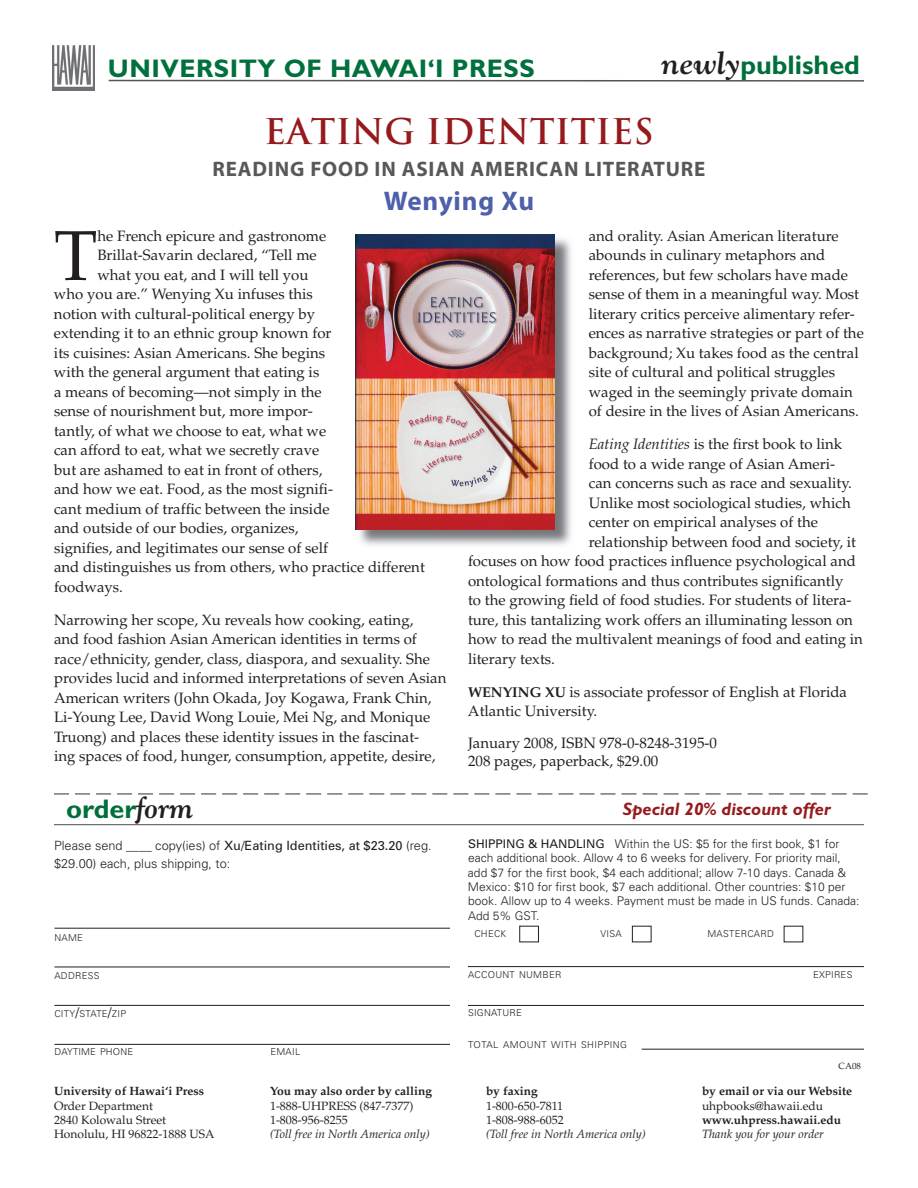
<style>
.page{position:relative;width:918px;height:1188px;background:#fff}
.page>*{position:absolute;margin:0;border:0;box-sizing:border-box;transform-origin:0 0}
.t1{font:70.65px "Palatino";color:#231f20}
.t2{font:700 34.5px "Trajan";letter-spacing:.01em;color:#961a1d}
.t3{font:700 27px "Gill Sans";color:#006f3c}
.t4{font:700 27px "Myriad Pro";letter-spacing:.03em;color:#4f60ab}
.t5{font:700 25.5px "Gill Sans";letter-spacing:.02em;color:#00703d}
.t6{font:700 21px "Myriad";letter-spacing:.04em;color:#57585a}
.t7{font:italic 700 18px "Gill Sans";color:#961a1d}
.t8{font:15px/19.5px "Palatino";color:#231f20}
.t9{font:300 12.75px/18px "Univers";color:#231f20}
.t10{font:300 12px/14.4px "Univers";color:#231f20}
.t11{font:12px "Palatino";color:#231f20}
.t12{font:700 12px "Palatino";color:#231f20}
.t13{font:italic 12px "Palatino";color:#231f20}
.t14{font:300 9.45px "Univers";letter-spacing:.03em;color:#231f20}
.t15{font:9px "Palatino";color:#231f20}
.s1{font-family:"Goudy";font-style:italic;font-size:31.5px;color:#231f20}
.s2{font-family:"Goudy";font-style:italic;font-size:30px;color:#231f20}
.s3{font-weight:400}
.s4{font-size:13.5px}
.s5{font-style:italic}
.s6{font-weight:700;font-size:14.25px}
.s7{font-family:"Univers 55 Hawn";font-weight:400}
</style>
<div class="page">
<hr style="left:109px;top:80px;width:755px;height:2px;background:#545557">
<hr style="left:54px;top:824px;width:810px;height:1px;background:#4b4c4d">
<div style="left:519px;top:926px;width:20px;height:16px;border:1px solid #231f20"></div>
<hr style="left:468px;top:966px;width:396px;height:1px;background:#231f20">
<hr style="left:468px;top:1005px;width:396px;height:1px;background:#231f20">
<hr style="left:54px;top:928px;width:396px;height:1px;background:#231f20">
<hr style="left:54px;top:967px;width:396px;height:1px;background:#231f20">
<hr style="left:54px;top:1005px;width:396px;height:1px;background:#231f20">
<hr style="left:54px;top:1044px;width:396px;height:1px;background:#231f20">
<hr style="left:642px;top:1049px;width:222px;height:1px;background:#231f20">
<img style="left:53px;top:45px;width:42px;height:45px">
<svg style="left:54px;top:794px;width:814px;height:1px"></svg>
<img style="left:356px;top:235px;width:216px;height:311px">
<img style="left:355px;top:234px;width:199px;height:295px">
<h3 class="t5" style="left:108px;top:53px;width:428px">UNIVERSITY OF HAWAI‘I PRESS</h3>
<h3 class="t3" style="left:662px;top:49px;width:200px"><span class="s1">newly</span>published</h3>
<h2 class="t2" style="left:264px;top:110px;width:391px">EATING IDENTITIES</h2>
<h3 class="t6" style="left:213px;top:158px;width:494px">READING FOOD IN ASIAN AMERICAN LITERATURE</h3>
<h3 class="t4" style="left:384px;top:186px;width:152px">Wenying Xu</h3>
<h1 class="t1" style="left:54px;top:214px;width:45px">T</h1>
<p class="t8" style="left:97px;top:226px;width:231px">he French epicure and gastronome</p>
<p class="t8" style="left:97px;top:246px;width:221px">Brillat-Savarin declared, “Tell me</p>
<p class="t8" style="left:97px;top:265px;width:213px">what you eat, and I will tell you</p>
<p class="t8" style="left:54px;top:285px;width:260px">who you are.” Wenying Xu infuses this</p>
<p class="t8" style="left:54px;top:304px;width:263px">notion with cultural-political energy by</p>
<p class="t8" style="left:54px;top:324px;width:279px">extending it to an ethnic group known for</p>
<p class="t8" style="left:54px;top:343px;width:273px">its cuisines: Asian Americans. She begins</p>
<p class="t8" style="left:54px;top:363px;width:267px">with the general argument that eating is</p>
<p class="t8" style="left:54px;top:382px;width:269px">a means of becoming—not simply in the</p>
<p class="t8" style="left:54px;top:402px;width:260px">sense of nourishment but, more impor-</p>
<p class="t8" style="left:54px;top:421px;width:274px">tantly, of what we choose to eat, what we</p>
<p class="t8" style="left:54px;top:441px;width:267px">can afford to eat, what we secretly crave</p>
<p class="t8" style="left:54px;top:460px;width:270px">but are ashamed to eat in front of others,</p>
<p class="t8" style="left:54px;top:480px;width:281px">and how we eat. Food, as the most signifi-</p>
<p class="t8" style="left:54px;top:499px;width:277px">cant medium of traffic between the inside</p>
<p class="t8" style="left:54px;top:519px;width:246px">and outside of our bodies, organizes,</p>
<p class="t8" style="left:54px;top:538px;width:276px">signifies, and legitimates our sense of self</p>
<p class="t8" style="left:54px;top:558px;width:372px">and distinguishes us from others, who practice different</p>
<p class="t8" style="left:54px;top:577px;width:70px">foodways.</p>
<p class="t8" style="left:54px;top:610px;width:394px">Narrowing her scope, Xu reveals how cooking, eating,<br>and food fashion Asian American identities in terms of race/ethnicity, gender, class, diaspora, and sexuality. She provides lucid and informed interpretations of seven Asian American writers (John Okada, Joy Kogawa, Frank Chin, Li-Young Lee, David Wong Louie, Mei Ng, and Monique Truong) and places these identity issues in the fascinat-<br>ing spaces of food, hunger, consumption, appetite, desire,</p>
<h3 class="t3" style="left:66px;top:793px;width:129px">order<span class="s2">form</span></h3>
<p class="t9" style="left:54px;top:837px;width:379px">Please send ____ copy(ies) of <span class="s3">Xu/Eating Identities, at $23.20</span> (reg. $29.00) each, plus shipping, to:</p>
<p class="t14" style="left:54px;top:932px;width:30px">NAME</p>
<p class="t14" style="left:54px;top:970px;width:47px">ADDRESS</p>
<p class="t14" style="left:54px;top:1008px;width:73px">CITY<span class="s4">/</span>STATE<span class="s4">/</span>ZIP</p>
<p class="t14" style="left:54px;top:1046px;width:80px">DAYTIME PHONE</p>
<p class="t14" style="left:270px;top:1046px;width:31px">EMAIL</p>
<p class="t8" style="left:589px;top:226px;width:277px">and orality. Asian American literature abounds in culinary metaphors and references, but few scholars have made sense of them in a meaningful way. Most literary critics perceive alimentary refer&shy;ences as narrative strategies or part of the background; Xu takes food as the central site of cultural and political struggles waged in the seemingly private domain of desire in the lives of Asian Americans.</p>
<p class="t8" style="left:589px;top:435px;width:255px"><span class="s5">Eating Identities</span> is the first book to link</p>
<p class="t8" style="left:589px;top:454px;width:248px">food to a wide range of Asian Ameri-</p>
<p class="t8" style="left:589px;top:474px;width:265px">can concerns such as race and sexuality.</p>
<p class="t8" style="left:589px;top:493px;width:264px">Unlike most sociological studies, which</p>
<p class="t8" style="left:589px;top:513px;width:231px">center on empirical analyses of the</p>
<p class="t8" style="left:589px;top:532px;width:269px">relationship between food and society, it</p>
<p class="t8" style="left:468px;top:552px;width:389px">focuses on how food practices influence psychological and</p>
<p class="t8" style="left:468px;top:571px;width:377px">ontological formations and thus contributes significantly</p>
<p class="t8" style="left:468px;top:591px;width:385px">to the growing field of food studies. For students of litera-</p>
<p class="t8" style="left:468px;top:610px;width:387px">ture, this tantalizing work offers an illuminating lesson on</p>
<p class="t8" style="left:468px;top:630px;width:397px">how to read the multivalent meanings of food and eating in</p>
<p class="t8" style="left:468px;top:649px;width:89px">literary texts.</p>
<p class="t8" style="left:468px;top:682px;width:381px"><span class="s6">WENYING XU</span> is associate professor of English at Florida<br>Atlantic University.</p>
<p class="t8" style="left:468px;top:734px;width:251px;line-height:18px">January 2008, ISBN 978-0-8248-3195-0<br>208 pages, paperback, $29.00</p>
<p class="t7" style="left:623px;top:799px;width:209px">Special 20% discount offer</p>
<p class="t10" style="left:468px;top:836px;width:393px"><span class="s7">SHIPPING &amp; HANDLING</span> Within the US: $5 for the first book, $1 for each additional book. Allow 4 to 6 weeks for delivery. For priority mail, add $7 for the first book, $4 each additional; allow 7-10 days. Canada &amp; Mexico: $10 for first book, $7 each additional. Other countries: $10 per book. Allow up to 4 weeks. Payment must be made in US funds. Canada:<br>Add 5% GST.</p>
<p class="t14" style="left:474px;top:928px;width:34px">CHECK</p>
<p class="t14" style="left:600px;top:928px;width:23px">VISA</p>
<p class="t14" style="left:707px;top:928px;width:68px">MASTERCARD</p>
<p class="t14" style="left:468px;top:969px;width:95px">ACCOUNT NUMBER</p>
<p class="t14" style="left:813px;top:969px;width:41px">EXPIRES</p>
<p class="t14" style="left:468px;top:1007px;width:55px">SIGNATURE</p>
<p class="t14" style="left:468px;top:1039px;width:160px">TOTAL AMOUNT WITH SHIPPING</p>
<p class="t15" style="left:839px;top:1060px;width:24px">CA08</p>
<p class="t12" style="left:54px;top:1084px;width:152px">University of Hawai‘i Press</p>
<p class="t12" style="left:270px;top:1084px;width:164px">You may also order by calling</p>
<p class="t12" style="left:486px;top:1084px;width:53px">by faxing</p>
<p class="t12" style="left:702px;top:1084px;width:152px">by email or via our Website</p>
<p class="t11" style="left:54px;top:1098px;width:100px">Order Department</p>
<p class="t11" style="left:270px;top:1098px;width:145px">1-888-UHPRESS (847-7377)</p>
<p class="t11" style="left:486px;top:1098px;width:79px">1-800-650-7811</p>
<p class="t11" style="left:702px;top:1098px;width:123px">uhpbooks@hawaii.edu</p>
<p class="t11" style="left:54px;top:1113px;width:114px">2840 Kolowalu Street</p>
<p class="t11" style="left:270px;top:1113px;width:79px">1-808-956-8255</p>
<p class="t11" style="left:486px;top:1113px;width:79px">1-808-988-6052</p>
<p class="t12" style="left:702px;top:1113px;width:141px">www.uhpress.hawaii.edu</p>
<p class="t11" style="left:54px;top:1127px;width:162px">Honolulu, HI 96822-1888 USA</p>
<p class="t13" style="left:270px;top:1127px;width:161px">(Toll free in North America only)</p>
<p class="t13" style="left:486px;top:1127px;width:161px">(Toll free in North America only)</p>
<p class="t13" style="left:702px;top:1127px;width:123px">Thank you for your order</p>
</div>
